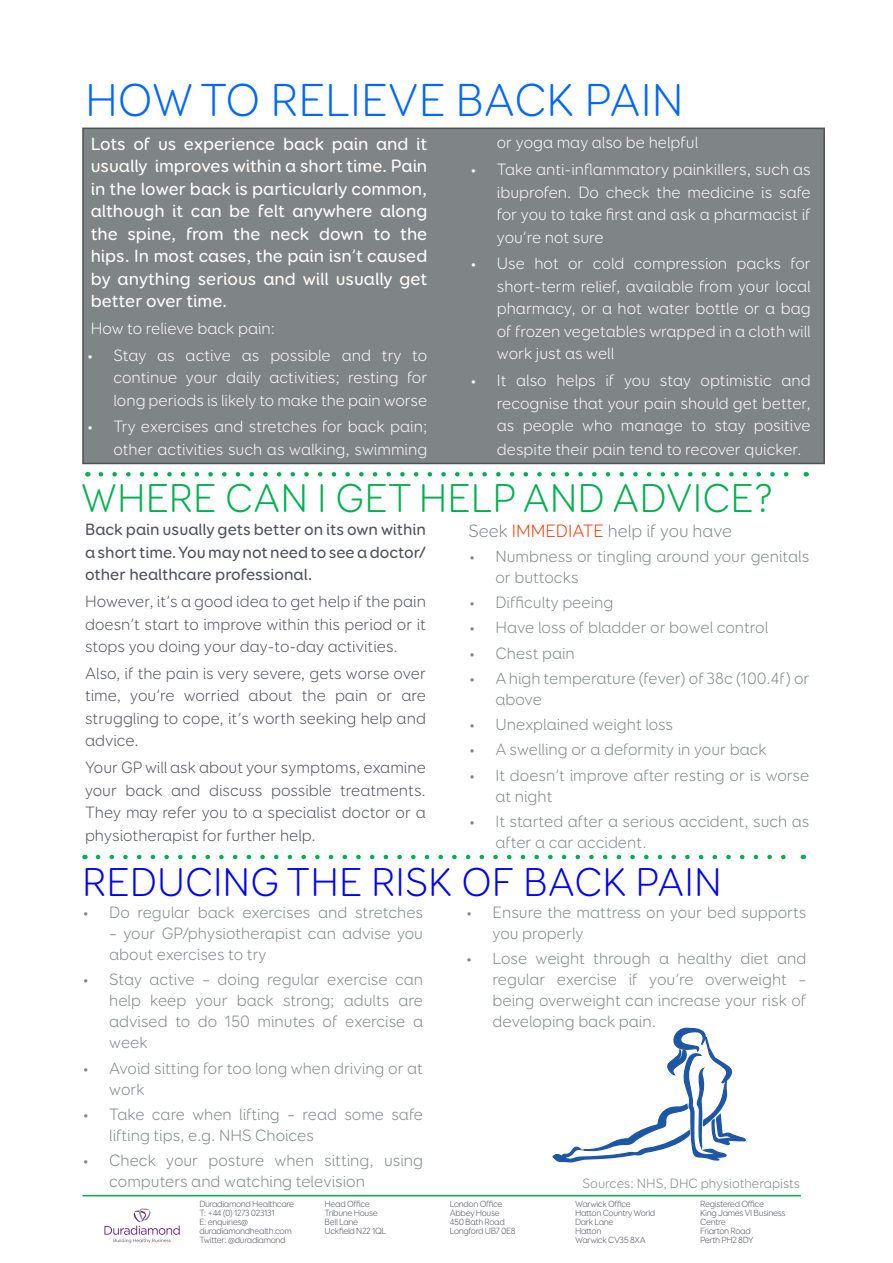
<style>
.page{position:relative;width:893px;height:1263px;background:#fff}
.page>*{position:absolute;margin:0;border:0;box-sizing:border-box;transform-origin:0 0}
.t1{font:300 46.5px "Booster Next FY";color:#06f}
.t2{font:300 40.5px "Booster Next FY";color:#00b050}
.t3{font:300 40.5px "Booster Next FY";color:#00f}
.t4{font:500 18px/22.5px "Booster Next FY";color:#fff;text-align:justify}
.t5{font:300 18px "Booster Next FY";color:#7f8586}
.t6{font:300 16.5px/21px "Booster Next FY";color:#7f8586}
.t7{font:300 16.5px/22.5px "Booster Next FY";color:#fff;text-align:justify}
.t8{font:300 16.5px/22.5px "Booster Next FY";color:#4e5158;text-align:justify}
.t9{font:500 16.5px/22.5px "Booster Next FY";color:#4e5158;text-align:justify}
.t10{font:300 13.5px "Booster Next FY";color:#7f8586}
.t11{font:300 9px/9px "Booster Next FY";letter-spacing:-.04em;color:#4e5158}
.s1{color:#f30}
</style>
<div class="page">
<div style="left:82px;top:128px;width:743px;height:336px;background:#7f8586;border:2px solid #4e5158"></div>
<svg style="left:101px;top:472px;width:688px;height:4px"></svg>
<svg style="left:104px;top:1208px;width:76px;height:35px"></svg>
<hr style="left:82px;top:1195px;width:719px;height:1px;background:#00b050">
<svg style="left:98px;top:855px;width:688px;height:4px"></svg>
<svg style="left:552px;top:1027px;width:194px;height:136px"></svg>
<p class="t1" style="left:85px;top:72px;width:600px">HOW TO RELIEVE BACK PAIN</p>
<p class="t4" style="left:91px;top:132px;width:338px">Lots of us experience back pain and it usually improves within a short time. Pain in the lower back is particularly common, although it can be felt anywhere along the spine, from the neck down to the hips. In most cases, the pain isn’t caused by anything serious and will usually get better over time.</p>
<p class="t7" style="left:91px;top:317px;width:186px">How to relieve back pain:</p>
<p class="t7" style="left:113px;top:344px;width:315px;text-indent:-27px">• Stay as active as possible and try to continue your daily activities; resting for long periods is likely to make the pain worse</p>
<p class="t7" style="left:86px;top:415px;width:342px;text-align:right">• Try exercises and stretches for back pain; other activities such as walking, swimming</p>
<p class="t7" style="left:497px;top:131px;width:203px">or yoga may also be helpful</p>
<p class="t7" style="left:497px;top:158px;width:315px;text-indent:-27px">• Take anti-inflammatory painkillers, such as ibuprofen. Do check the medicine is safe for you to take first and ask a pharmacist if you’re not sure</p>
<p class="t7" style="left:497px;top:252px;width:315px;text-indent:-27px">• Use hot or cold compression packs for short-term relief, available from your local pharmacy, or a hot water bottle or a bag of frozen vegetables wrapped in a cloth will work just as well</p>
<p class="t7" style="left:497px;top:369px;width:315px;text-indent:-27px">• It also helps if you stay optimistic and recognise that your pain should get better, as people who manage to stay positive</p>
<p class="t7" style="left:497px;top:438px;width:306px">despite their pain tend to recover quicker.</p>
<p class="t2" style="left:81px;top:473px;width:695px">WHERE CAN I GET HELP AND ADVICE?</p>
<p class="t9" style="left:85px;top:518px;width:342px">Back pain usually gets better on its own within a short time. You may not need to see a doctor/ other healthcare professional.</p>
<p class="t8" style="left:85px;top:590px;width:342px">However, it’s a good idea to get help if the pain doesn’t start to improve within this period or it stops you doing your day-to-day activities.</p>
<p class="t8" style="left:85px;top:662px;width:342px">Also, if the pain is very severe, gets worse over time, you’re worried about the pain or are struggling to cope, it’s worth seeking help and advice.</p>
<p class="t8" style="left:85px;top:756px;width:342px">Your GP will ask about your symptoms, examine your back and discuss possible treatments.<br>They may refer you to a specialist doctor or a physiotherapist for further help.</p>
<p class="t5" style="left:468px;top:520px;width:265px">Seek <span class="s1">IMMEDIATE</span> help if you have</p>
<p class="t6" style="left:495px;top:546px;width:315px;text-indent:-27px">• Numbness or tingling around your genitals or buttocks</p>
<p class="t6" style="left:468px;top:592px;width:147px">• Difficulty peeing</p>
<p class="t6" style="left:468px;top:617px;width:301px">• Have loss of bladder or bowel control</p>
<p class="t6" style="left:468px;top:642px;width:108px">• Chest pain</p>
<p class="t6" style="left:495px;top:668px;width:315px;text-indent:-27px">• A high temperature (fever) of 38c (100.4f) or above</p>
<p class="t6" style="left:468px;top:714px;width:206px">• Unexplained weight loss</p>
<p class="t6" style="left:468px;top:739px;width:300px">• A swelling or a deformity in your back</p>
<p class="t6" style="left:495px;top:764px;width:315px;text-indent:-27px">• It doesn’t improve after resting or is worse at night</p>
<p class="t6" style="left:495px;top:811px;width:315px;text-indent:-27px">• It started after a serious accident, such as after a car accident.</p>
<p class="t3" style="left:82px;top:857px;width:641px">REDUCING THE RISK OF BACK PAIN</p>
<p class="t6" style="left:82px;top:902px;width:342px">• Do regular back exercises and stretches</p>
<p class="t6" style="left:109px;top:923px;width:315px">– your GP/physiotherapist can advise you about exercises to try</p>
<p class="t6" style="left:109px;top:969px;width:315px;text-align:justify;text-indent:-27px">• Stay active – doing regular exercise can help keep your back strong; adults are advised to do 150 minutes of exercise a week</p>
<p class="t6" style="left:109px;top:1057px;width:315px;text-indent:-27px">• Avoid sitting for too long when driving or at work</p>
<p class="t6" style="left:109px;top:1104px;width:315px;text-indent:-27px">• Take care when lifting – read some safe lifting tips, e.g. NHS Choices</p>
<p class="t6" style="left:109px;top:1150px;width:315px;text-indent:-27px">• Check your posture when sitting, using computers and watching television</p>
<p class="t11" style="left:199px;top:1199px;width:96px">Duradiamond Healthcare</p>
<p class="t11" style="left:199px;top:1208px;width:77px">T: +44 (0) 1273 023131</p>
<p class="t11" style="left:199px;top:1217px;width:94px">E: enquiries@ duradiamondhealth.com</p>
<p class="t11" style="left:199px;top:1235px;width:88px">Twitter: @duradiamond</p>
<p class="t11" style="left:325px;top:1199px;width:47px">Head Office</p>
<p class="t11" style="left:325px;top:1208px;width:55px">Tribune House</p>
<p class="t11" style="left:325px;top:1217px;width:63px">Bell Lane<br>Uckfield N22 1QL</p>
<p class="t6" style="left:493px;top:902px;width:315px;text-indent:-27px">• Ensure the mattress on your bed supports you properly</p>
<p class="t6" style="left:493px;top:948px;width:315px;text-align:justify;text-indent:-27px">• Lose weight through a healthy diet and regular exercise if you’re overweight – being overweight can increase your risk of developing back pain.</p>
<p class="t11" style="left:450px;top:1199px;width:54px">London Office</p>
<p class="t11" style="left:450px;top:1208px;width:52px">Abbey House</p>
<p class="t11" style="left:450px;top:1217px;width:67px">450 Bath Road<br>Longford UB7 0E8</p>
<p class="t10" style="left:583px;top:1175px;width:219px">Sources: NHS, DHC physiotherapists</p>
<p class="t11" style="left:575px;top:1199px;width:57px">Warwick Office</p>
<p class="t11" style="left:575px;top:1208px;width:82px">Hatton Country World</p>
<p class="t11" style="left:575px;top:1217px;width:40px">Dark Lane<br>Hatton</p>
<p class="t11" style="left:575px;top:1235px;width:72px">Warwick CV35 8XA</p>
<p class="t11" style="left:700px;top:1199px;width:65px">Registered Office</p>
<p class="t11" style="left:700px;top:1208px;width:87px">King James VI Business<br>Centre</p>
<p class="t11" style="left:700px;top:1226px;width:52px">Friarton Road</p>
<p class="t11" style="left:700px;top:1235px;width:55px">Perth PH2 8DY</p>
</div>
